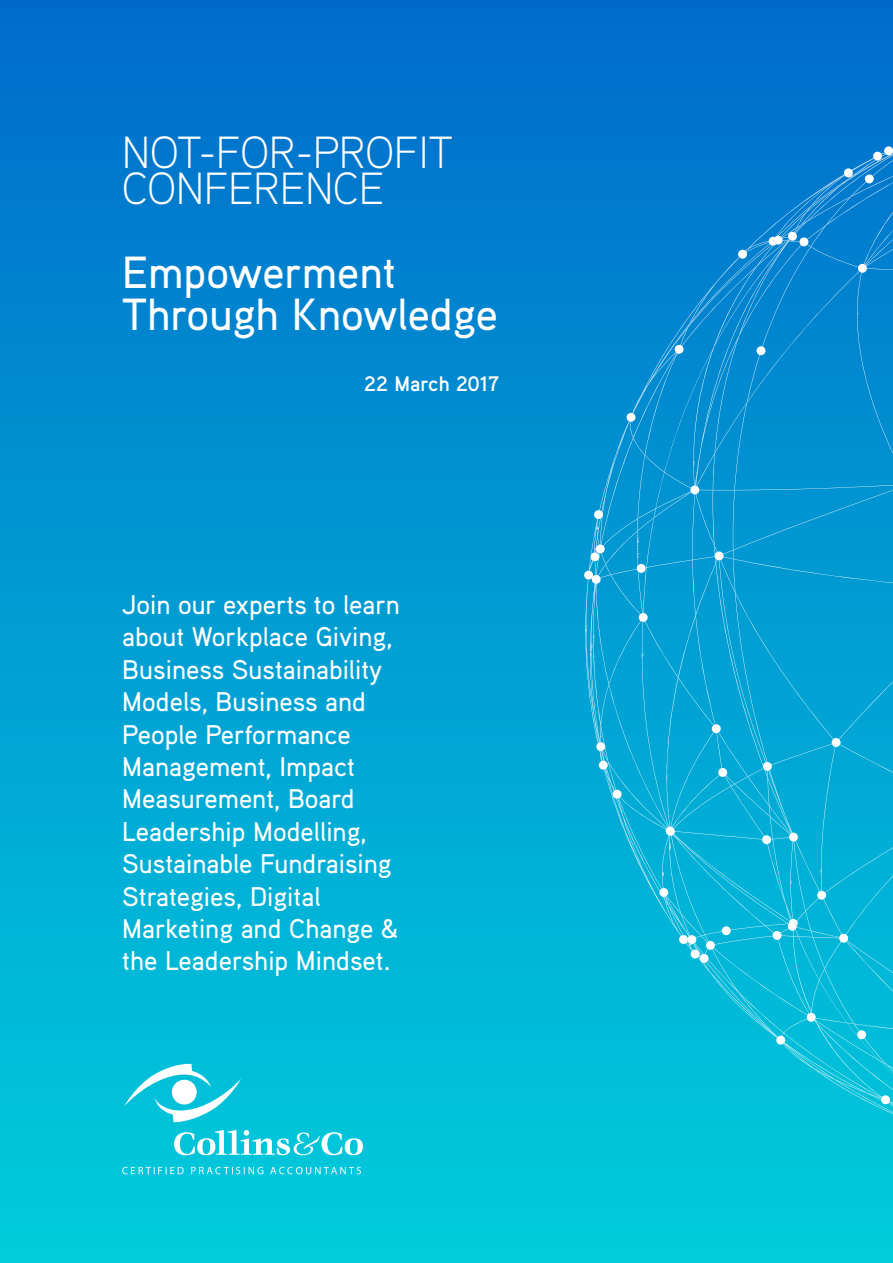
<style>
.page{position:relative;width:893px;height:1263px;background:#fff}
.page>*{position:absolute;margin:0;border:0;box-sizing:border-box;transform-origin:0 0}
.t1{font:500 45px/42px "Aaux Pro";color:#fff}
.t2{font:300 45px/36px "Aaux Pro";color:#fff}
.t3{font:500 27px/32.4px "Aaux Pro";color:#fff}
.t4{font:700 21px "Aaux Pro";color:#fff}
</style>
<div class="page">
<div style="left:0;top:0;width:893px;height:1263px;background:linear-gradient(to bottom,#006ccb,#00cedc)"></div>
<svg style="left:174px;top:1130px;width:189px;height:25px"></svg>
<svg style="left:124px;top:1062px;width:117px;height:61px"></svg>
<svg style="left:122px;top:1167px;width:239px;height:7px;background:#39d2e2"></svg>
<svg style="left:584px;top:115px;width:309px;height:1033px;background:#079fd4"></svg>
<h1 class="t2" style="left:122px;top:133px;width:332px">NOT-FOR-PROFIT<br>CONFERENCE</h1>
<h1 class="t1" style="left:122px;top:250px;width:377px">Empowerment<br>Through Knowledge</h1>
<p class="t4" style="left:364px;top:370px;width:136px">22 March 2017</p>
<p class="t3" style="left:122px;top:588px;width:279px">Join our experts to learn about Workplace Giving,<br>Business Sustainability<br>Models, Business and<br>People Performance<br>Management, Impact<br>Measurement, Board<br>Leadership Modelling,<br>Sustainable Fundraising<br>Strategies, Digital<br>Marketing and Change &amp; the Leadership Mindset.</p>
</div>
